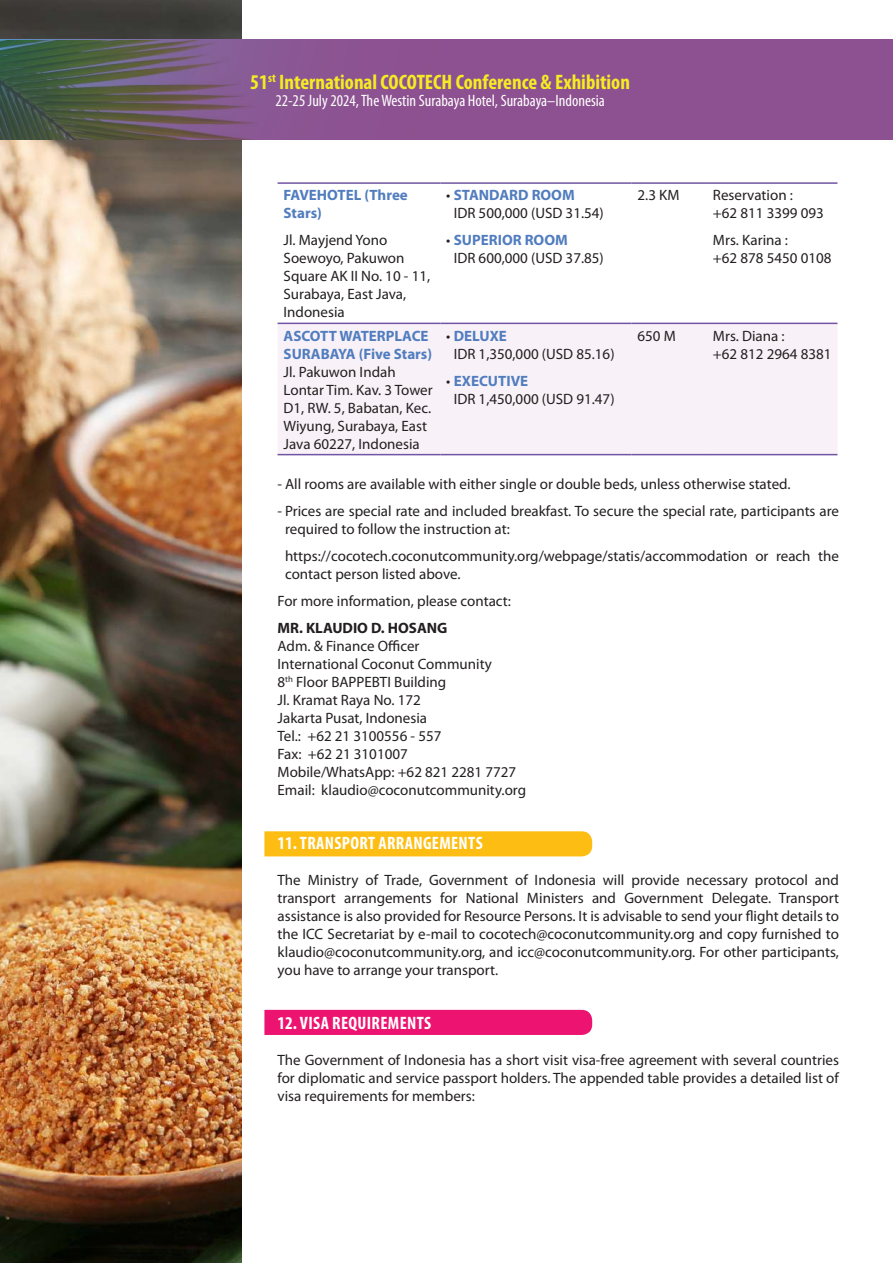
<style>
.page{position:relative;width:893px;height:1263px;background:#fff}
.page>*{position:absolute;margin:0;border:0;box-sizing:border-box;transform-origin:0 0}
.t1{font:700 condensed 21px "Myriad Pro";color:#f4ec23}
.t2{font:700 condensed 18px "Myriad Pro";letter-spacing:.02em;color:#fff}
.t3{font:condensed 16.5px "Myriad Pro";color:#fff}
.t4{font:15px/18px "Myriad Pro";color:#231f20}
.t5{font:700 15px/18px "Myriad Pro";color:#517dbf}
.t6{font:700 15px "Myriad Pro";color:#231f20}
.s1{font-weight:700;color:#517dbf}
</style>
<div class="page">
<div style="left:264px;top:831px;width:328px;height:25px;background:#febd12"></div>
<div style="left:264px;top:1010px;width:328px;height:25px;background:#ed1370"></div>
<img style="left:0;top:0;width:242px;height:1263px">
<div style="left:278px;top:324px;width:559px;height:130px;background:#f8f2f8"></div>
<hr style="left:278px;top:182px;width:162px;height:2px;background:#7155a4">
<hr style="left:440px;top:182px;width:192px;height:2px;background:#7155a4">
<hr style="left:632px;top:182px;width:75px;height:2px;background:#7155a4">
<hr style="left:707px;top:182px;width:130px;height:2px;background:#7155a4">
<hr style="left:278px;top:323px;width:162px;height:1px;background:#7155a4">
<hr style="left:440px;top:323px;width:192px;height:1px;background:#7155a4">
<hr style="left:632px;top:323px;width:75px;height:1px;background:#7155a4">
<hr style="left:707px;top:323px;width:130px;height:1px;background:#7155a4">
<hr style="left:278px;top:454px;width:162px;height:1px;background:#7155a4">
<hr style="left:440px;top:454px;width:192px;height:1px;background:#7155a4">
<hr style="left:632px;top:454px;width:75px;height:1px;background:#7155a4">
<hr style="left:707px;top:454px;width:130px;height:1px;background:#7155a4">
<div style="left:0;top:39px;width:893px;height:101px;background:#8d5090"></div>
<img style="left:0;top:40px;width:267px;height:100px">
<h1 class="t1" style="left:250px;top:69px;width:381px">51<sup>st</sup> International COCOTECH Conference &amp; Exhibition</h1>
<p class="t3" style="left:275px;top:90px;width:331px">22-25 July 2024, The Westin Surabaya Hotel, Surabaya–Indonesia</p>
<p class="t5" style="left:284px;top:186px;width:126px">FAVEHOTEL (Three<br>Stars)</p>
<p class="t4" style="left:284px;top:231px;width:148px">Jl. Mayjend Yono<br>Soewoyo, Pakuwon<br>Square AK II No. 10 - 11,<br>Surabaya, East Java,<br>Indonesia</p>
<p class="t5" style="left:284px;top:326px;width:150px">ASCOTT WATERPLACE<br>SURABAYA (Five Stars)</p>
<p class="t4" style="left:284px;top:362px;width:151px">Jl. Pakuwon Indah<br>Lontar Tim. Kav. 3 Tower<br>D1, RW. 5, Babatan, Kec.<br>Wiyung, Surabaya, East<br>Java 60227, Indonesia</p>
<p class="t4" style="left:454px;top:186px;width:151px;text-indent:-8px">• <span class="s1">STANDARD ROOM<br></span>IDR 500,000 (USD 31.54)</p>
<p class="t4" style="left:454px;top:231px;width:151px;text-indent:-8px">• <span class="s1">SUPERIOR ROOM<br></span>IDR 600,000 (USD 37.85)</p>
<p class="t4" style="left:454px;top:326px;width:162px;text-indent:-8px">• <span class="s1">DELUXE<br></span>IDR 1,350,000 (USD 85.16)</p>
<p class="t4" style="left:454px;top:371px;width:162px;text-indent:-8px">• <span class="s1">EXECUTIVE<br></span>IDR 1,450,000 (USD 91.47)</p>
<p class="t4" style="left:638px;top:186px;width:43px">2.3 KM</p>
<p class="t4" style="left:713px;top:186px;width:112px">Reservation :<br>+62 811 3399 093</p>
<p class="t4" style="left:713px;top:231px;width:120px">Mrs. Karina :<br>+62 878 5450 0108</p>
<p class="t4" style="left:638px;top:326px;width:40px">650 M</p>
<p class="t4" style="left:713px;top:326px;width:120px">Mrs. Diana :<br>+62 812 2964 8381</p>
<p class="t4" style="left:278px;top:475px;width:515px">- All rooms are available with either single or double beds, unless otherwise stated.</p>
<p class="t4" style="left:285px;top:502px;width:555px;text-indent:-8px">- Prices are special rate and included breakfast. To secure the special rate, participants are required to follow the instruction at:</p>
<p class="t4" style="left:285px;top:547px;width:555px">https://cocotech.coconutcommunity.org/webpage/statis/accommodation or reach the contact person listed above.</p>
<p class="t4" style="left:278px;top:592px;width:235px">For more information, please contact:</p>
<p class="t6" style="left:278px;top:618px;width:171px">MR. KLAUDIO D. HOSANG</p>
<p class="t4" style="left:278px;top:637px;width:250px">Adm. &amp; Finance Officer<br>International Coconut Community<br>8<sup>th</sup> Floor BAPPEBTI Building<br>Jl. Kramat Raya No. 172<br>Jakarta Pusat, Indonesia<br>Tel.: +62 21 3100556 - 557<br>Fax: +62 21 3101007<br>Mobile/WhatsApp: +62 821 2281 7727<br>Email: klaudio@coconutcommunity.org</p>
<p class="t2" style="left:278px;top:832px;width:207px">11. TRANSPORT ARRANGEMENTS</p>
<p class="t4" style="left:278px;top:871px;width:563px;text-align:justify">The Ministry of Trade, Government of Indonesia will provide necessary protocol and transport arrangements for National Ministers and Government Delegate. Transport assistance is also provided for Resource Persons. It is advisable to send your flight details to the ICC Secretariat by e-mail to cocotech@coconutcommunity.org and copy furnished to klaudio@coconutcommunity.org, and icc@coconutcommunity.org. For other participants, you have to arrange your transport.</p>
<p class="t2" style="left:278px;top:1012px;width:155px">12. VISA REQUIREMENTS</p>
<p class="t4" style="left:278px;top:1051px;width:563px;text-align:justify">The Government of Indonesia has a short visit visa-free agreement with several countries for diplomatic and service passport holders. The appended table provides a detailed list of visa requirements for members:</p>
</div>
